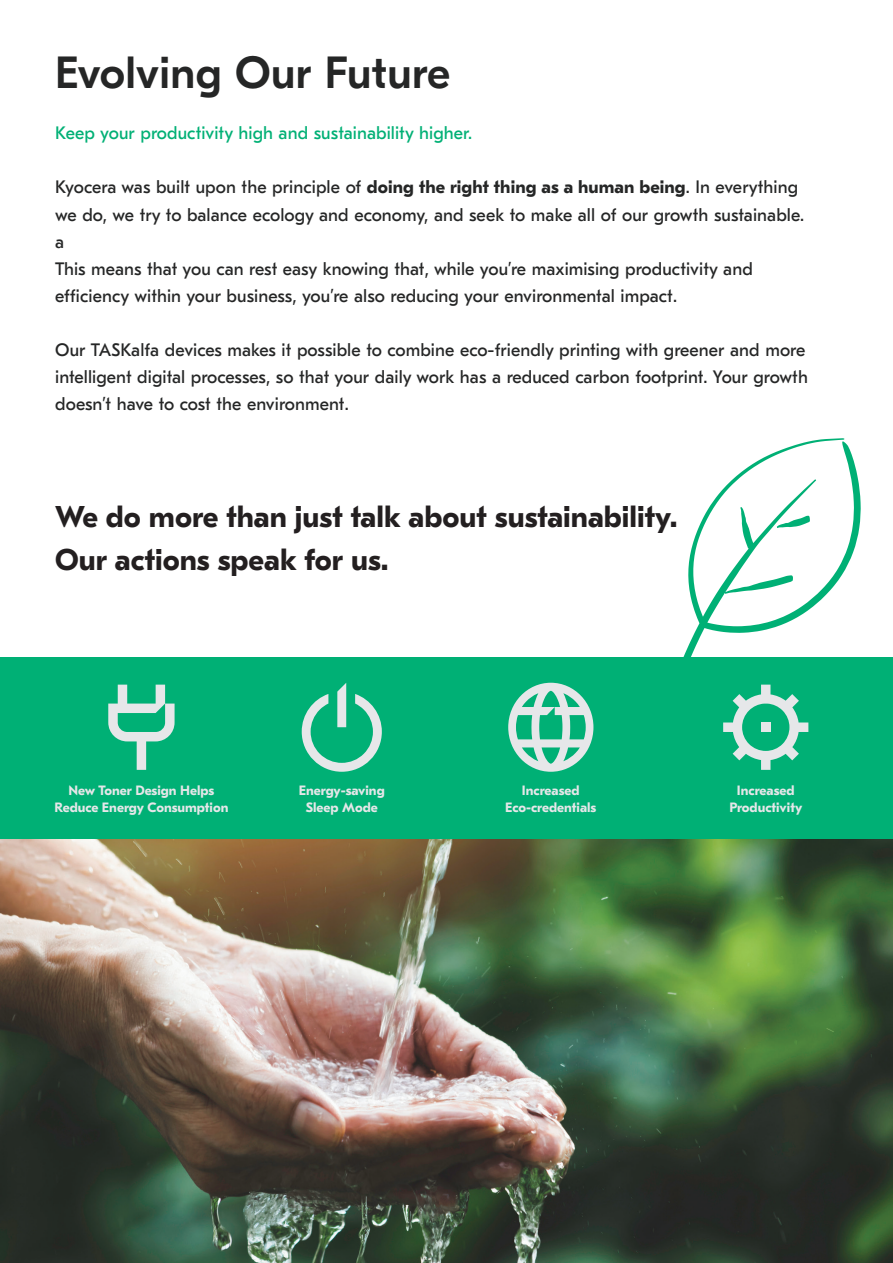
<style>
.page{position:relative;width:893px;height:1263px;background:#fff}
.page>*{position:absolute;margin:0;border:0;box-sizing:border-box;transform-origin:0 0}
.t1{font:500 45px "GT Eesti Pro Display";letter-spacing:.01em;color:#252626}
.t2{font:700 30px "GT Eesti Pro Text";color:#231f20}
.t3{font:18px/27px "GT Eesti Pro Text";letter-spacing:.005em;color:#252626}
.t4{font:18px "GT Eesti Pro Text";letter-spacing:.005em;color:#00b075}
.t5{font:700 13.5px "GT Eesti Pro Text";color:#e6e7e9}
.s1{font-weight:700}
</style>
<div class="page">
<img style="left:0;top:839px;width:893px;height:424px">
<svg style="left:683px;top:438px;width:178px;height:219px"></svg>
<div style="left:0;top:657px;width:893px;height:182px;background:#00b075"></div>
<svg style="left:508px;top:683px;width:85px;height:89px"></svg>
<svg style="left:723px;top:685px;width:85px;height:85px"></svg>
<div style="left:761px;top:722px;width:10px;height:10px;background:#e6e7e9"></div>
<svg style="left:108px;top:685px;width:67px;height:85px"></svg>
<svg style="left:302px;top:683px;width:80px;height:89px"></svg>
<p class="t1" style="left:55px;top:48px;width:397px">Evolving Our Future</p>
<p class="t4" style="left:55px;top:123px;width:419px">Keep your productivity high and sustainability higher.</p>
<p class="t3" style="left:55px;top:174px;width:750px">Kyocera was built upon the principle of <span class="s1">doing the right thing as a human being</span>. In everything we do, we try to balance ecology and economy, and seek to make all of our growth sustainable.</p>
<p class="t3" style="left:55px;top:228px;width:11px">a</p>
<p class="t3" style="left:55px;top:255px;width:699px">This means that you can rest easy knowing that, while you’re maximising productivity and efficiency within your business, you’re also reducing your environmental impact.</p>
<p class="t3" style="left:55px;top:336px;width:754px">Our TASKalfa devices makes it possible to combine eco-friendly printing with greener and more intelligent digital processes, so that your daily work has a reduced carbon footprint. Your growth doesn’t have to cost the environment.</p>
<p class="t2" style="left:55px;top:500px;width:624px">We do more than just talk about sustainability.</p>
<p class="t2" style="left:55px;top:543px;width:335px">Our actions speak for us.</p>
<p class="t5" style="left:69px;top:783px;width:147px">New Toner Design Helps</p>
<p class="t5" style="left:54px;top:799px;width:176px">Reduce Energy Consumption</p>
<p class="t5" style="left:299px;top:783px;width:88px">Energy-saving</p>
<p class="t5" style="left:306px;top:799px;width:74px">Sleep Mode</p>
<p class="t5" style="left:522px;top:783px;width:59px">Increased</p>
<p class="t5" style="left:505px;top:799px;width:93px">Eco-credentials</p>
<p class="t5" style="left:737px;top:783px;width:59px">Increased</p>
<p class="t5" style="left:729px;top:799px;width:74px">Productivity</p>
</div>
